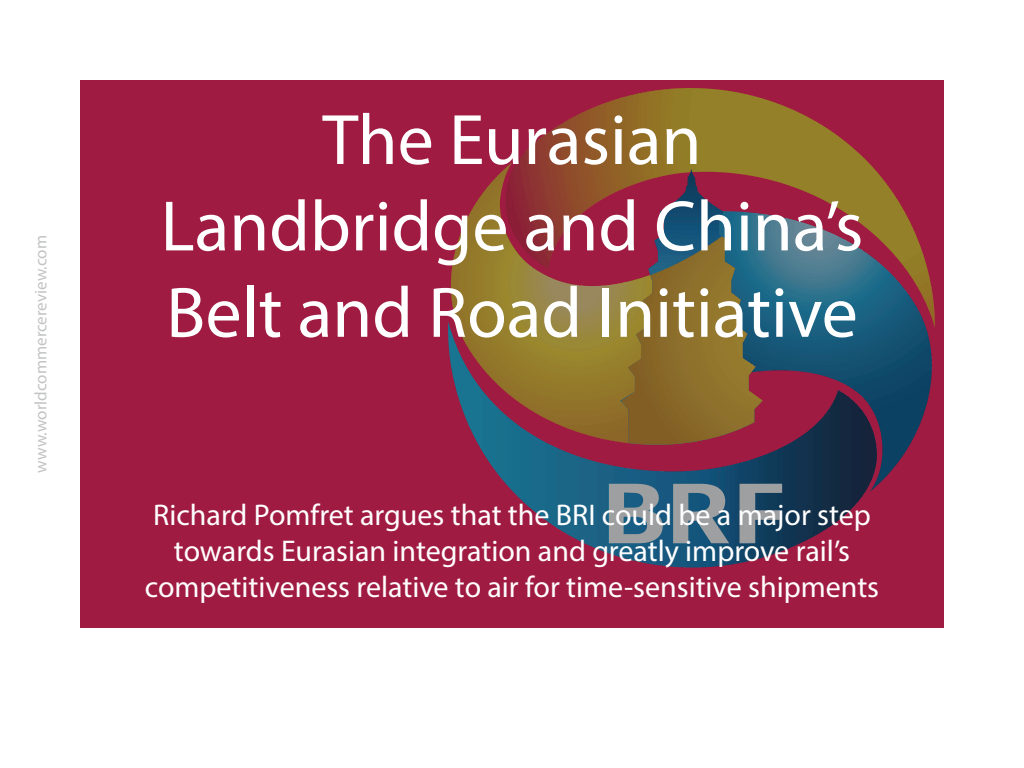
<style>
.page{position:relative;width:1024px;height:768px;background:#fff}
.page>*{position:absolute;margin:0;border:0;box-sizing:border-box;transform-origin:0 0}
.t1{font:72px/86.4px "Myriad Pro";color:#fff;text-align:center}
.t2{font:30px/36px "Myriad Pro";color:#fff;text-align:center}
.t3{font:17px "Myriad Pro";color:#c2c3c3}
</style>
<div class="page">
<img style="left:80px;top:80px;width:864px;height:548px">
<p class="t3" style="left:30px;top:473px;width:239px;rotate:-90deg">www.worldcommercereview.com</p>
<h1 class="t1" style="left:161px;top:96px;width:704px">The Eurasian<br>Landbridge and China’s<br>Belt and Road Initiative</h1>
<p class="t2" style="left:145px;top:496px;width:736px">Richard Pomfret argues that the BRI could be a major step towards Eurasian integration and greatly improve rail’s competitiveness relative to air for time-sensitive shipments</p>
</div>
